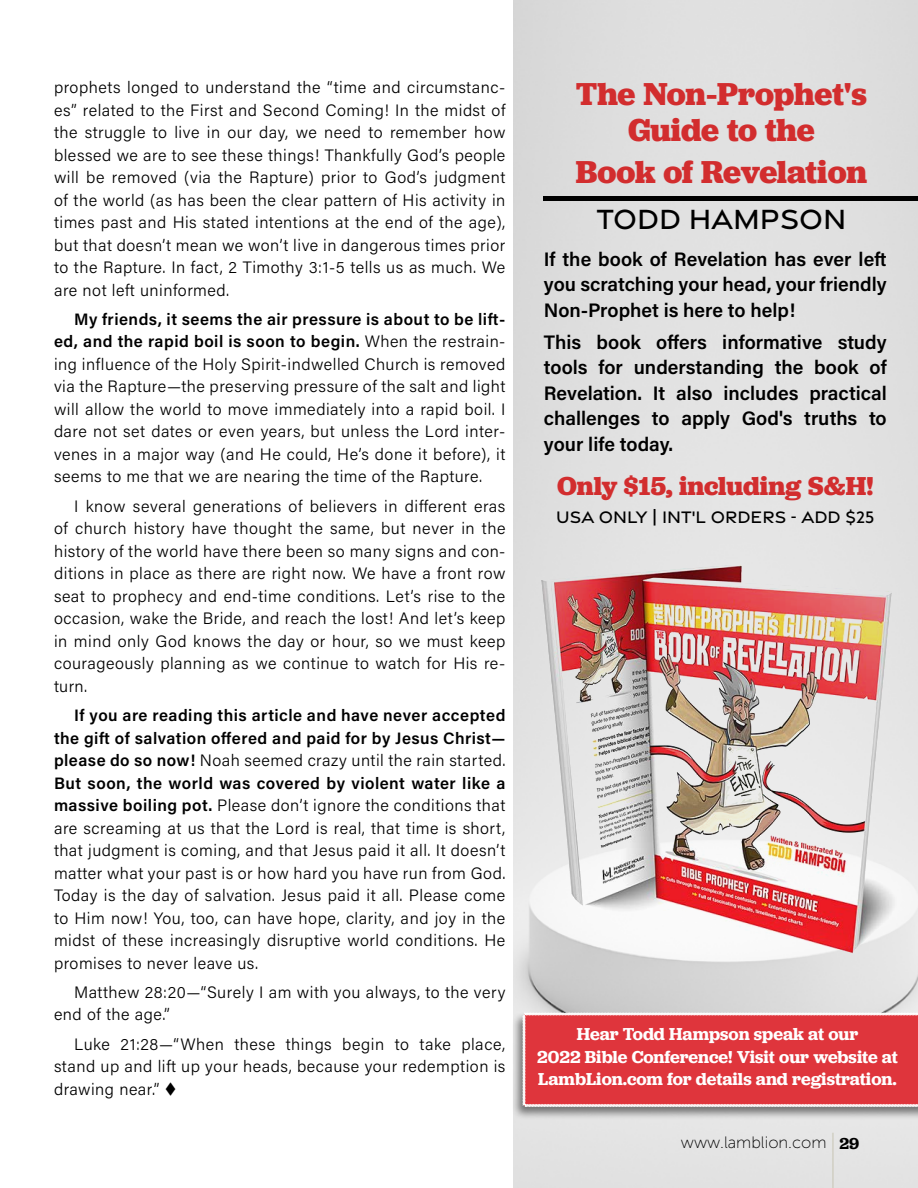
<style>
.page{position:relative;width:918px;height:1188px;background:#fff}
.page>*{position:absolute;margin:0;border:0;box-sizing:border-box;transform-origin:0 0}
.t1{font:700 33px/36px "Jubilat";letter-spacing:-.005em;color:#d22d2e;text-align:center}
.t2{font:500 30px "Gravesend Sans";color:#000}
.t3{font:700 27px "Jubilat";color:#d22d2e}
.t4{font:600 19.5px/25.5px "Acumin Pro";color:#000;text-align:justify}
.t5{font:600 18px/22.5px "Jubilat";color:#fff;text-align:center}
.t6{font:500 18px "Gravesend Sans";color:#000}
.t7{font:300 16.5px/22.5px "Acumin Pro";letter-spacing:.03em;color:#000;text-align:justify}
.t8{font:16.5px "Museo Sans 100";color:#000}
.s1{font-weight:600}
.s2{font-family:"Jubilat";font-weight:600}
</style>
<div class="page">
<div style="left:513px;top:0;width:405px;height:1188px;background:#e0e0e0"></div>
<hr style="left:544px;top:197px;width:374px;height:4px;background:#000">
<img style="left:523px;top:543px;width:395px;height:431px">
<div style="left:512px;top:1011px;width:406px;height:109px;background:#000;opacity:.51"></div>
<svg style="left:522px;top:1012px;width:396px;height:96px;background:#dd4349"></svg>
<hr style="left:833px;top:1133px;width:1px;height:55px;background:#c7c4b3">
<p class="t7" style="left:54px;top:75px;width:453px">prophets longed to understand the “time and circumstanc&shy;es” related to the First and Second Coming! In the midst of the struggle to live in our day, we need to remember how blessed we are to see these things! Thankfully God’s people will be removed (via the Rapture) prior to God’s judgment of the world (as has been the clear pattern of His activity in times past and His stated intentions at the end of the age), but that doesn’t mean we won’t live in dangerous times prior to the Rapture. In fact, 2 Timothy 3:1-5 tells us as much. We are not left uninformed.</p>
<p class="t7" style="left:54px;top:307px;width:453px;text-indent:20px"><span class="s1">My friends, it seems the air pressure is about to be lift&shy;ed, and the rapid boil is soon to begin.</span> When the restrain&shy;ing influence of the Holy Spirit-indwelled Church is removed via the Rapture—the preserving pressure of the salt and light will allow the world to move immediately into a rapid boil. I dare not set dates or even years, but unless the Lord inter&shy;venes in a major way (and He could, He’s done it before), it seems to me that we are nearing the time of the Rapture.</p>
<p class="t7" style="left:54px;top:494px;width:453px;text-indent:20px">I know several generations of believers in different eras of church history have thought the same, but never in the history of the world have there been so many signs and con&shy;ditions in place as there are right now. We have a front row seat to prophecy and end-time conditions. Let’s rise to the occasion, wake the Bride, and reach the lost! And let’s keep in mind only God knows the day or hour, so we must keep courageously planning as we continue to watch for His re&shy;turn.</p>
<p class="t7" style="left:54px;top:703px;width:453px;text-indent:20px"><span class="s1">If you are reading this article and have never accepted the gift of salvation offered and paid for by Jesus Christ— please do so now!</span> Noah seemed crazy until the rain started.<br><span class="s1">But soon, the world was covered by violent water like a massive boiling pot.</span> Please don’t ignore the conditions that are screaming at us that the Lord is real, that time is short, that judgment is coming, and that Jesus paid it all. It doesn’t matter what your past is or how hard you have run from God.<br>Today is the day of salvation. Jesus paid it all. Please come to Him now! You, too, can have hope, clarity, and joy in the midst of these increasingly disruptive world conditions. He promises to never leave us.</p>
<p class="t7" style="left:54px;top:980px;width:453px;text-indent:20px">Matthew 28:20—“Surely I am with you always, to the very end of the age.”</p>
<p class="t7" style="left:54px;top:1032px;width:453px;text-indent:20px">Luke 21:28—“When these things begin to take place, stand up and lift up your heads, because your redemption is drawing near.” ▼</p>
<h1 class="t1" style="left:576px;top:75px;width:292px">The Non-Prophet's<br>Guide to the</h1>
<h1 class="t1" style="left:576px;top:153px;width:293px">Book of Revelation</h1>
<h2 class="t2" style="left:596px;top:201px;width:251px">TODD HAMPSON</h2>
<p class="t4" style="left:544px;top:245px;width:344px">If the book of Revelation has ever left you scratching your head, your friendly Non-Prophet is here to help!</p>
<p class="t4" style="left:544px;top:328px;width:344px">This book offers informative study tools for understanding the book of Revelation. It also includes practical challenges to apply God's truths to your life today.</p>
<h3 class="t3" style="left:557px;top:468px;width:318px">Only $15, including S&amp;H!</h3>
<p class="t6" style="left:556px;top:506px;width:320px">USA ONLY | INT'L ORDERS - ADD $25</p>
<p class="t5" style="left:537px;top:1023px;width:362px">Hear Todd Hampson speak at our<br>2022 Bible Conference! Visit our website at<br>LambLion.com for details and registration.</p>
<p class="t8" style="left:681px;top:1134px;width:180px">www.lamblion.com <span class="s2">29</span></p>
</div>
